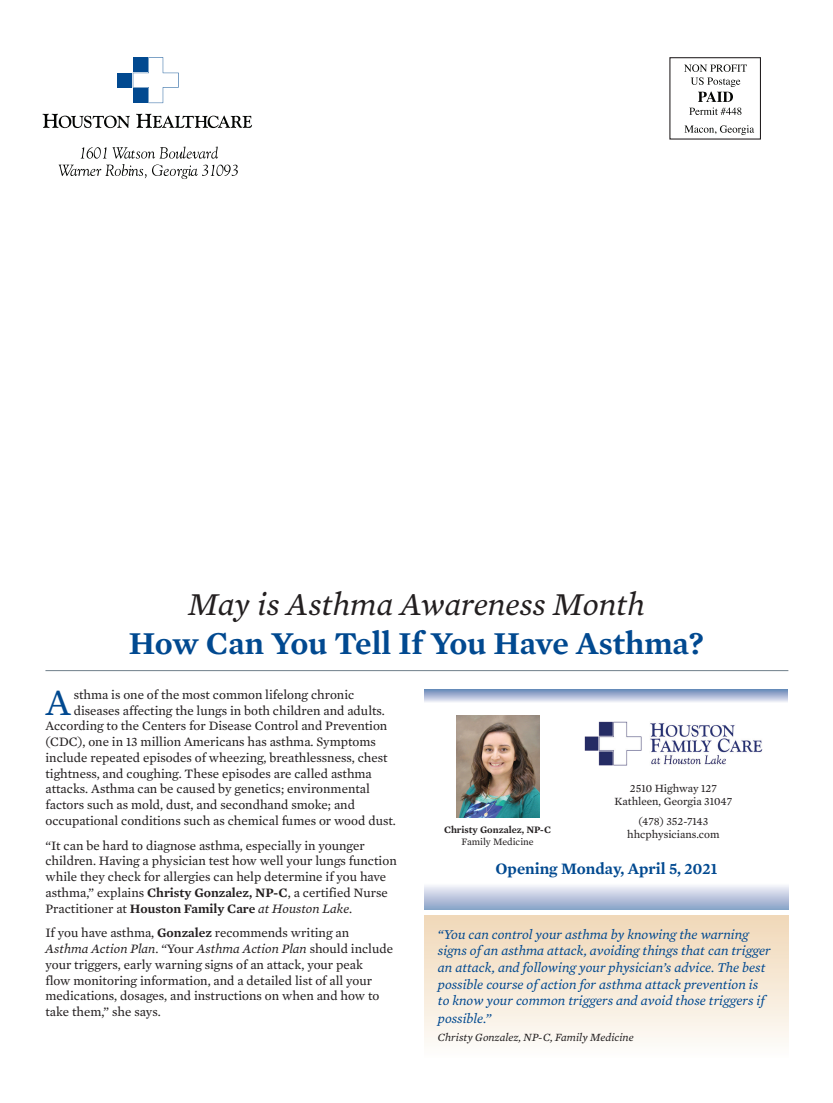
<style>
.page{position:relative;width:833px;height:1103px;background:#fff}
.page>*{position:absolute;margin:0;border:0;box-sizing:border-box;transform-origin:0 0}
.t1{font:37.88px "Mercury Text G2";color:#014990}
.t2{font:600 32.5px "Mercury Text G2";letter-spacing:-.005em;color:#014990}
.t3{font:italic 32.5px "Mercury Text G2";color:#231f20}
.t4{font:600 16.25px "Mercury Text G2";color:#014990}
.t5{font:italic 13.75px/16.8px "Mercury Text G2";color:#014990}
.t6{font:13.12px/15.8px "Mercury Text G2";color:#231f20}
.t7{font:11.25px "Mercury Text G2";color:#231f20}
.t8{font:italic 11.25px "Mercury Text G2";color:#231f20}
.t9{font:600 10px/12px "Mercury Text G2";color:#231f20;text-align:center}
.s1{font-weight:600}
.s2{font-style:italic}
.s3{font-weight:400}
</style>
<div class="page">
<svg style="left:59px;top:147px;width:179px;height:32px"></svg>
<svg style="left:43px;top:114px;width:87px;height:14px"></svg>
<svg style="left:136px;top:114px;width:116px;height:14px"></svg>
<div style="left:117px;top:73px;width:15px;height:15px;background:#014990"></div>
<svg style="left:133px;top:57px;width:46px;height:46px"></svg>
<div style="left:669px;top:57px;width:92px;height:83px;border:1px solid #231f20"></div>
<svg style="left:684px;top:125px;width:70px;height:10px"></svg>
<svg style="left:684px;top:64px;width:63px;height:51px"></svg>
<hr style="left:45px;top:670px;width:743px;height:1px;background:#707f8b">
<div style="left:424px;top:916px;width:364px;height:142px;background:linear-gradient(to bottom,#f0d7b7,#fefdfb)"></div>
<svg style="left:424px;top:885px;width:364px;height:24px"></svg>
<img style="left:456px;top:716px;width:83px;height:101px">
<svg style="left:424px;top:689px;width:363px;height:13px"></svg>
<img style="left:584px;top:721px;width:179px;height:45px">
<p class="t3" style="left:188px;top:585px;width:458px">May is Asthma Awareness Month</p>
<p class="t2" style="left:129px;top:623px;width:576px">How Can You Tell If You Have Asthma?</p>
<p class="t1" style="left:45px;top:679px;width:27px">A</p>
<p class="t6" style="left:74px;top:686px;width:282px">sthma is one of the most common lifelong chronic</p>
<p class="t6" style="left:74px;top:702px;width:312px">diseases affecting the lungs in both children and adults.</p>
<p class="t6" style="left:45px;top:718px;width:343px">According to the Centers for Disease Control and Prevention</p>
<p class="t6" style="left:45px;top:734px;width:332px">(CDC), one in 13 million Americans has asthma. Symptoms</p>
<p class="t6" style="left:45px;top:749px;width:343px">include repeated episodes of wheezing, breathlessness, chest</p>
<p class="t6" style="left:45px;top:765px;width:328px">tightness, and coughing. These episodes are called asthma</p>
<p class="t6" style="left:45px;top:781px;width:326px">attacks. Asthma can be caused by genetics; environmental</p>
<p class="t6" style="left:45px;top:797px;width:311px">factors such as mold, dust, and secondhand smoke; and</p>
<p class="t6" style="left:45px;top:812px;width:352px">occupational conditions such as chemical fumes or wood dust.</p>
<p class="t6" style="left:45px;top:837px;width:353px">“It can be hard to diagnose asthma, especially in younger children. Having a physician test how well your lungs function while they check for allergies can help determine if you have asthma,” explains <span class="s1">Christy Gonzalez, NP-C</span>, a certified Nurse Practitioner at <span class="s1">Houston Family Care</span> <span class="s2">at Houston Lake</span>.</p>
<p class="t6" style="left:45px;top:925px;width:349px">If you have asthma, <span class="s1">Gonzalez</span> recommends writing an <span class="s2">Asthma Action Plan</span>. “Your <span class="s2">Asthma Action Plan</span> should include your triggers, early warning signs of an attack, your peak<br>flow monitoring information, and a detailed list of all your medications, dosages, and instructions on when and how to take them,” she says.</p>
<p class="t5" style="left:438px;top:926px;width:334px">“You can control your asthma by knowing the warning signs of an asthma attack, avoiding things that can trigger an attack, and following your physician’s advice. The best possible course of action for asthma attack prevention is to know your common triggers and avoid those triggers if possible.”</p>
<p class="t8" style="left:438px;top:1030px;width:197px">Christy Gonzalez, NP-C, Family Medicine</p>
<p class="t7" style="left:629px;top:781px;width:89px">2510 Highway 127</p>
<p class="t7" style="left:614px;top:795px;width:119px">Kathleen, Georgia 31047</p>
<p class="t7" style="left:638px;top:814px;width:71px">(478) 352-7143</p>
<p class="t7" style="left:627px;top:827px;width:94px">hhcphysicians.com</p>
<p class="t4" style="left:495px;top:858px;width:223px">Opening Monday, April 5, 2021</p>
<p class="t9" style="left:444px;top:823px;width:109px">Christy Gonzalez, NP-C<br><span class="s3">Family Medicine</span></p>
</div>
